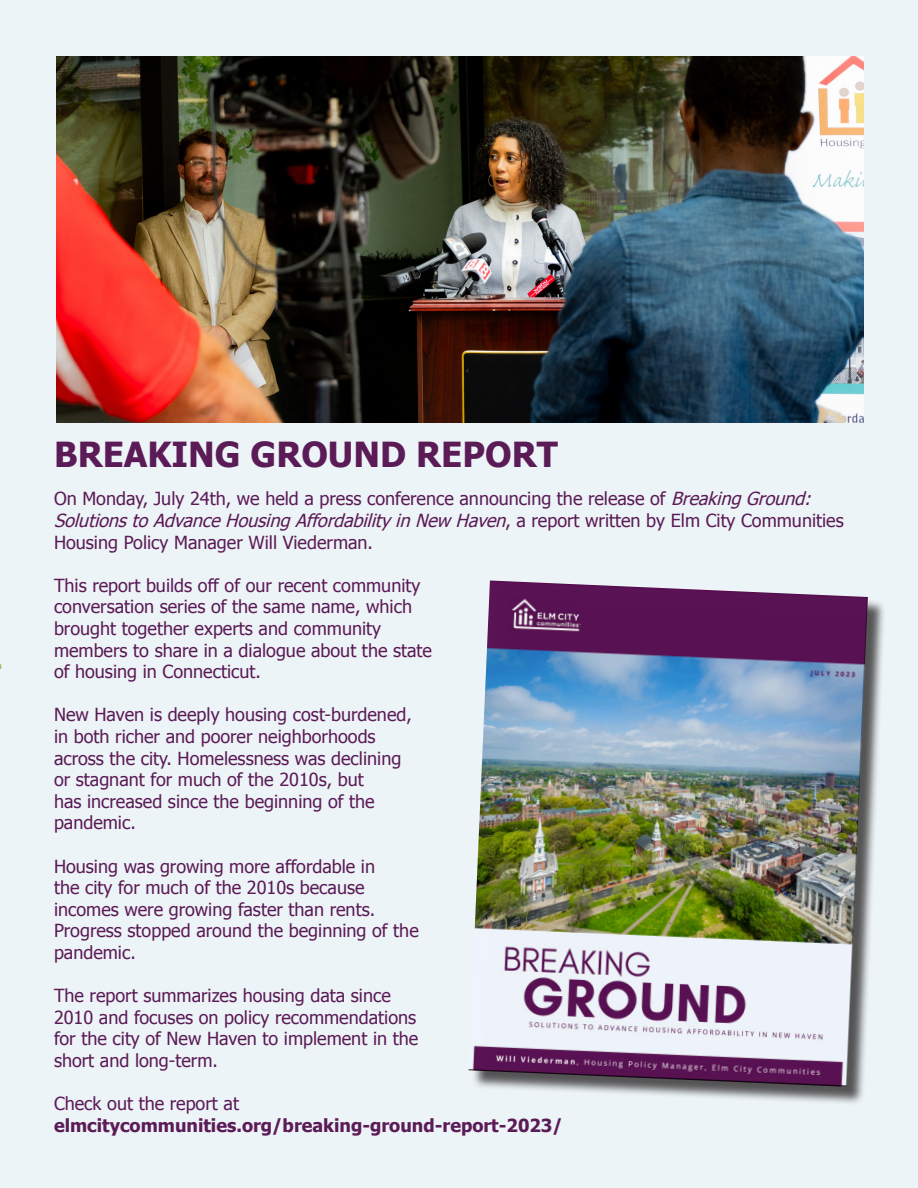
<style>
.page{position:relative;width:918px;height:1188px;background:#edf4f7}
.page>*{position:absolute;margin:0;border:0;box-sizing:border-box;transform-origin:0 0}
.Headers{font:700 34.5px "Tahoma";color:#5b1b56}
.Body{font:18px/21.6px "Tahoma";color:#5b1b56}
.Body-2{font:700 18px/21.6px "Tahoma";color:#5b1b56}
.s1{font-style:italic}
.s2{font-weight:400}
</style>
<div class="page">
<img style="left:57px;top:56px;width:807px;height:367px">
<div style="left:471px;top:583px;width:415px;height:522px;background:#231f20;opacity:.75"></div>
<img style="left:469px;top:580px;width:399px;height:507px">
<p class="Headers" style="left:54px;top:430px;width:505px">BREAKING GROUND REPORT</p>
<p class="Body" style="left:54px;top:487px;width:791px">On Monday, July 24th, we held a press conference announcing the release of <span class="s1">BreakingGround:<br>SolutionstoAdvanceHousingAffordability inNew Haven</span>, a r e p o r t w r i t t e n b y E l m C i t y C o m m u n i t i e s<br>Housing Policy Manager Will Viederman.</p>
<p class="Body" style="left:54px;top:574px;width:380px">This report builds off of our recent community conversation series of the same name, which brought together experts and community members to share in a dialogue about the state of housing in Connecticut.</p>
<p class="Body" style="left:54px;top:703px;width:359px">New Haven is deeply housing cost-burdened, in both richer and poorer neighborhoods across the city. Homelessness was declining or stagnant for much of the 2010s, but<br>has increased since the beginning of the pandemic.</p>
<p class="Body" style="left:54px;top:854px;width:366px">Housing was growing more affordable in<br>the city for much of the 2010s because incomes were growing faster than rents.<br>Progress stopped around the beginning of the pandemic.</p>
<p class="Body" style="left:54px;top:984px;width:366px">The report summarizes housing data since 2010 and focuses on policy recommendations for the city of New Haven to implement in the short and long-term.</p>
<p class="Body-2" style="left:54px;top:1092px;width:510px"><span class="s2">Check out the report at </span>elmcitycommunities.org/breaking-ground-report-2023/</p>
</div>
